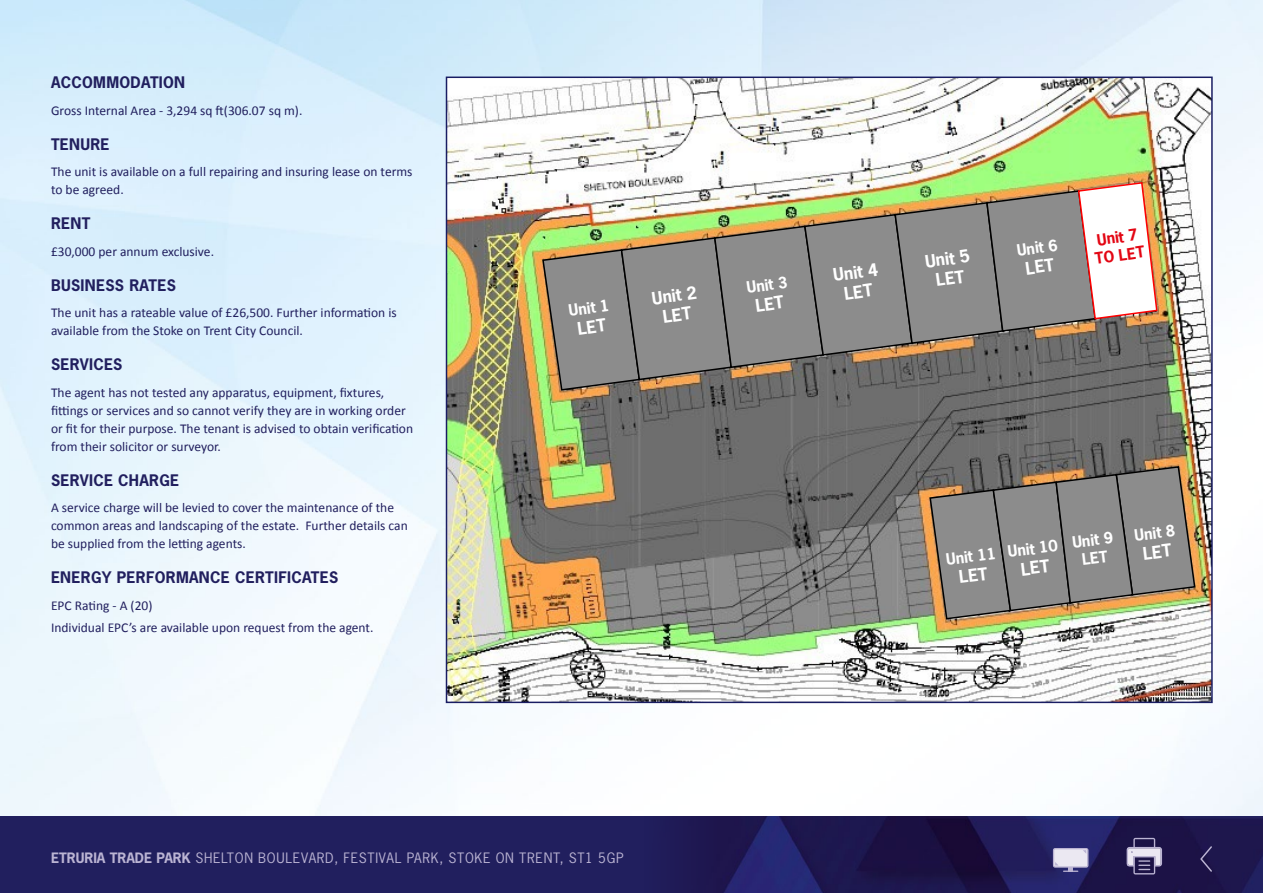
<style>
.page{position:relative;width:1263px;height:893px;background:#fff}
.page>*{position:absolute;margin:0;border:0;box-sizing:border-box;transform-origin:0 0}
.t1{font:700 16.5px/19.8px "News Gothic Std";color:#fff;text-align:center}
.t2{font:700 15px "News Gothic Std";letter-spacing:.02em;color:#211f5e}
.t3{font:700 15px/18px "News Gothic Std";color:#fff;text-align:center}
.t4{font:700 15px/18px "News Gothic Std";color:#e30613;text-align:center}
.t5{font:13.5px/18px "Calibri";color:#211f5e}
.t6{font:13.5px "News Gothic Std";letter-spacing:.05em;color:#bbb4d3}
.s1{font-weight:700}
</style>
<div class="page">
<div style="left:0;top:816px;width:1263px;height:77px;background:#211f5e"></div>
<img style="left:687px;top:816px;width:576px;height:77px">
<svg style="left:1200px;top:846px;width:12px;height:26px"></svg>
<svg style="left:1126px;top:838px;width:36px;height:36px"></svg>
<svg style="left:1053px;top:848px;width:35px;height:24px"></svg>
<img style="left:449px;top:80px;width:761px;height:620px">
<svg style="left:541px;top:181px;width:617px;height:210px;background:#9a9687"></svg>
<svg style="left:928px;top:465px;width:268px;height:155px;background:#8f887d"></svg>
<p class="t2" style="left:51px;top:73px;width:136px">ACCOMMODATION</p>
<p class="t5" style="left:51px;top:101px;width:253px">Gross Internal Area - 3,294 sq ft(306.07 sq m).</p>
<p class="t2" style="left:51px;top:134px;width:60px">TENURE</p>
<p class="t5" style="left:51px;top:163px;width:363px">The unit is available on a full repairing and insuring lease on terms to be agreed.</p>
<p class="t2" style="left:51px;top:214px;width:41px">RENT</p>
<p class="t5" style="left:51px;top:242px;width:165px">£30,000 per annum exclusive.</p>
<p class="t2" style="left:51px;top:275px;width:126px">BUSINESS RATES</p>
<p class="t5" style="left:51px;top:304px;width:347px">The unit has a rateable value of £26,500. Further information is available from the Stoke on Trent City Council.</p>
<p class="t2" style="left:51px;top:355px;width:73px">SERVICES</p>
<p class="t5" style="left:51px;top:383px;width:364px">The agent has not tested any apparatus, equipment, fixtures, fittings or services and so cannot verify they are in working order or fit for their purpose. The tenant is advised to obtain verification from their solicitor or surveyor.</p>
<p class="t2" style="left:51px;top:470px;width:130px">SERVICE CHARGE</p>
<p class="t5" style="left:51px;top:499px;width:358px">A service charge will be levied to cover the maintenance of the common areas and landscaping of the estate. Further details can be supplied from the letting agents.</p>
<p class="t2" style="left:51px;top:568px;width:289px">ENERGY PERFORMANCE CERTIFICATES</p>
<p class="t5" style="left:51px;top:594px;width:324px;line-height:22.2px">EPC Rating - A (20)<br>Individual EPC’s are available upon request from the agent.</p>
<p class="t3" style="left:567px;top:301px;width:43px;rotate:-8deg">Unit 1</p>
<p class="t1" style="left:650px;top:288px;width:47px;rotate:-8deg">Unit 2<br>LET</p>
<p class="t3" style="left:745px;top:278px;width:43px;rotate:-8deg">Unit 3</p>
<p class="t1" style="left:832px;top:265px;width:47px;rotate:-8deg">Unit 4<br>LET</p>
<p class="t1" style="left:924px;top:252px;width:47px;rotate:-8deg">Unit 5<br>LET</p>
<p class="t3" style="left:1016px;top:241px;width:43px;rotate:-8deg">Unit 6</p>
<p class="t4" style="left:1091px;top:231px;width:52px;rotate:-8deg">Unit 7<br>TO LET</p>
<p class="t3" style="left:945px;top:550px;width:52px;rotate:-7deg">Unit 11</p>
<p class="t3" style="left:1007px;top:542px;width:52px;rotate:-7deg">Unit 10</p>
<p class="t3" style="left:1071px;top:533px;width:43px;rotate:-7deg">Unit 9<br>LET</p>
<p class="t3" style="left:1133px;top:526px;width:43px;rotate:-7deg">Unit 8</p>
<p class="t6" style="left:51px;top:850px;width:574px"><span class="s1">ETRURIA TRADE PARK</span> SHELTON BOULEVARD, FESTIVAL PARK, STOKE ON TRENT, ST1 5GP</p>
</div>
